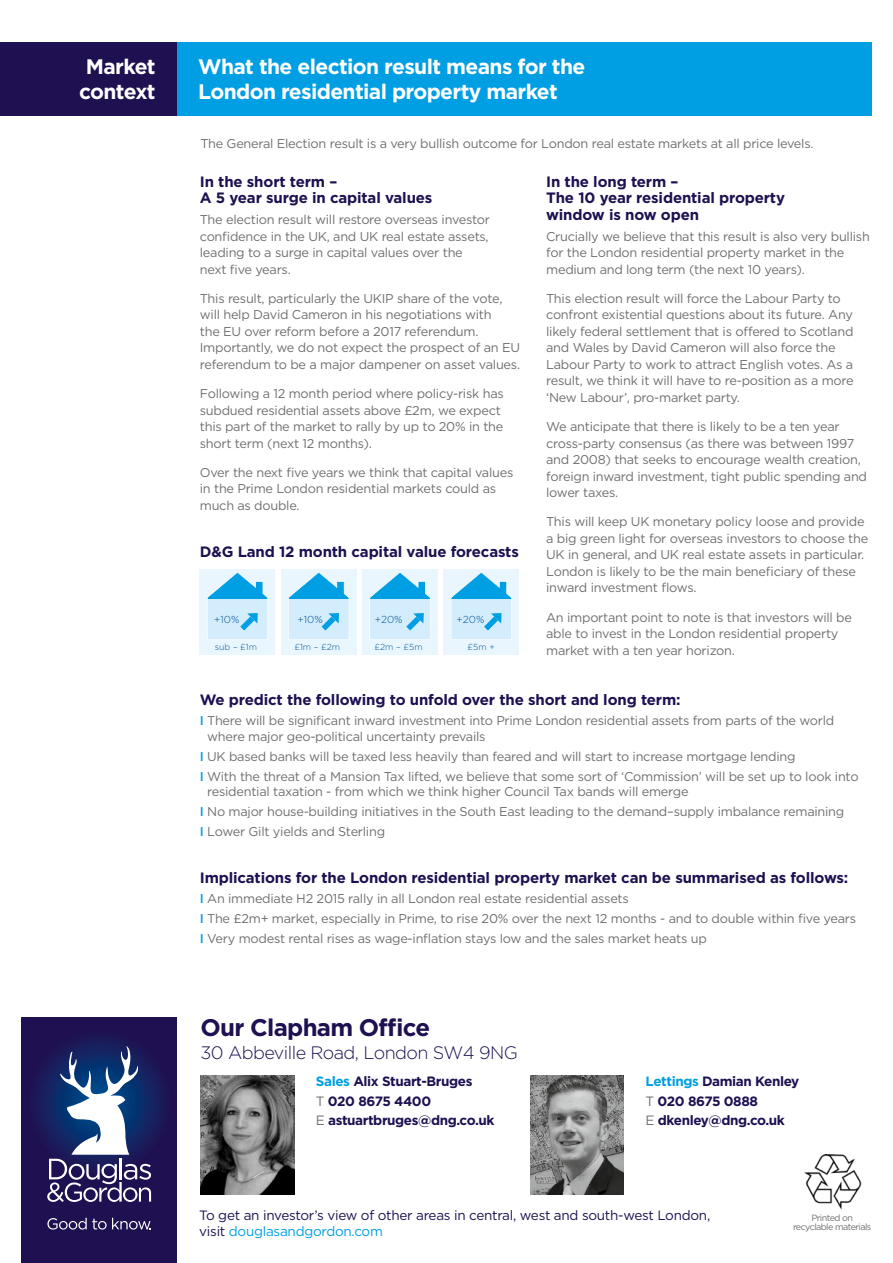
<style>
.page{position:relative;width:893px;height:1263px;background:#fff}
.page>*{position:absolute;margin:0;border:0;box-sizing:border-box;transform-origin:0 0}
.t1{font:700 24px "Gotham";letter-spacing:-.03em;color:#1e1051}
.t2{font:700 21px/25.5px "Gotham";letter-spacing:-.03em;color:#fff}
.t3{font:300 18px "Gotham";letter-spacing:-.03em;color:#1e1051}
.t4{font:700 15px/16.5px "Gotham";letter-spacing:-.01em;color:#1e1051}
.t5{font:700 13.5px/19.5px "Gotham";letter-spacing:-.03em;color:#1e1051}
.t6{font:13.5px/16.2px "Gotham";letter-spacing:-.02em;color:#1e1051}
.t7{font:12.75px/16.5px "Gotham";letter-spacing:-.02em;color:#6f6f6e}
.t8{font:300 10.2px "Gotham";color:#00589a}
.t9{font:9px/9px "Gotham";letter-spacing:-.06em;color:#6f6f6e;text-align:center}
.t10{font:300 8.7px "Gotham";color:#00589a}
.s1{font-weight:500;color:#009ee3}
.s2{color:#009ee3}
.s3{font-weight:400;color:#6f6f6e}
</style>
<div class="page">
<div style="left:21px;top:1017px;width:156px;height:246px;background:#1e1051"></div>
<div style="left:28px;top:1031px;width:143px;height:142px;background:#1c1857;border-radius:71px"></div>
<svg style="left:47px;top:1046px;width:104px;height:156px"></svg>
<svg style="left:47px;top:1218px;width:104px;height:11px"></svg>
<img style="left:200px;top:1075px;width:94px;height:120px">
<img style="left:530px;top:1075px;width:94px;height:120px">
<img style="left:804px;top:1154px;width:58px;height:56px">
<div style="left:177px;top:43px;width:695px;height:73px;background:#009ee3"></div>
<div style="left:0;top:43px;width:177px;height:73px;background:#1e1051"></div>
<div style="left:200px;top:568px;width:75px;height:86px;background:#eaf6fe"></div>
<svg style="left:207px;top:573px;width:61px;height:67px"></svg>
<div style="left:281px;top:568px;width:75px;height:86px;background:#eaf6fe"></div>
<svg style="left:288px;top:572px;width:61px;height:68px"></svg>
<div style="left:362px;top:568px;width:75px;height:86px;background:#eaf6fe"></div>
<svg style="left:369px;top:573px;width:61px;height:67px"></svg>
<div style="left:444px;top:568px;width:75px;height:86px;background:#eaf6fe"></div>
<svg style="left:451px;top:573px;width:61px;height:67px"></svg>
<h2 class="t2" style="left:79px;top:53px;width:78px;text-align:center">Market context</h2>
<h2 class="t2" style="left:198px;top:53px;width:389px">What the election result means for the<br>London residential property market</h2>
<p class="t7" style="left:200px;top:135px;width:615px">The General Election result is a very bullish outcome for London real estate markets at all price levels.</p>
<p class="t4" style="left:200px;top:173px;width:234px">In the short term –<br>A 5 year surge in capital values</p>
<p class="t7" style="left:200px;top:211px;width:292px">The election result will restore overseas investor confidence in the UK, and UK real estate assets, leading to a surge in capital values over the next five years.</p>
<p class="t7" style="left:200px;top:290px;width:322px">This result, particularly the UKIP share of the vote, will help David Cameron in his negotiations with<br>the EU over reform before a 2017 referendum.<br>Importantly, we do not expect the prospect of an EU referendum to be a major dampener on asset values.</p>
<p class="t7" style="left:200px;top:385px;width:305px">Following a 12 month period where policy-risk has subdued residential assets above £2m, we expect this part of the market to rally by up to 20% in the short term (next 12 months).</p>
<p class="t7" style="left:200px;top:464px;width:315px">Over the next five years we think that capital values in the Prime London residential markets could as much as double.</p>
<p class="t4" style="left:200px;top:543px;width:321px">D&amp;G Land 12 month capital value forecasts</p>
<p class="t4" style="left:546px;top:173px;width:240px">In the long term –<br>The 10 year residential property window is now open</p>
<p class="t7" style="left:546px;top:227px;width:325px">Crucially we believe that this result is also very bullish for the London residential property market in the medium and long term (the next 10 years).</p>
<p class="t7" style="left:546px;top:290px;width:309px">This election result will force the Labour Party to confront existential questions about its future. Any likely federal settlement that is offered to Scotland and Wales by David Cameron will also force the Labour Party to work to attract English votes. As a result, we think it will have to re-position as a more ‘New Labour’, pro-market party.</p>
<p class="t7" style="left:546px;top:418px;width:322px">We anticipate that there is likely to be a ten year cross-party consensus (as there was between 1997 and 2008) that seeks to encourage wealth creation, foreign inward investment, tight public spending and lower taxes.</p>
<p class="t7" style="left:546px;top:513px;width:324px">This will keep UK monetary policy loose and provide a big green light for overseas investors to choose the UK in general, and UK real estate assets in particular.<br>London is likely to be the main beneficiary of these inward investment flows.</p>
<p class="t7" style="left:546px;top:608px;width:307px">An important point to note is that investors will be able to invest in the London residential property market with a ten year horizon.</p>
<p class="t4" style="left:200px;top:691px;width:482px">We predict the following to unfold over the short and long term:</p>
<p class="t7" style="left:207px;top:712px;width:629px;line-height:15.8px;text-indent:-7px"><span class="s1">I</span> There will be significant inward investment into Prime London residential assets from parts of the world where major geo-political uncertainty prevails</p>
<p class="t7" style="left:200px;top:746px;width:660px;line-height:20px"><span class="s1">I</span> UK based banks will be taxed less heavily than feared and will start to increase mortgage lending<br><span class="s1">I</span> With the threat of a Mansion Tax lifted, we believe that some sort of ‘Commission’ will be set up to look into</p>
<p class="t7" style="left:200px;top:781px;width:646px;line-height:20px;text-indent:7px">residential taxation - from which we think higher Council Tax bands will emerge<br><span class="s1">I</span> No major house-building initiatives in the South East leading to the demand–supply imbalance remaining<br><span class="s1">I</span> Lower Gilt yields and Sterling</p>
<p class="t4" style="left:200px;top:869px;width:650px">Implications for the London residential property market can be summarised as follows:</p>
<p class="t7" style="left:200px;top:888px;width:658px;line-height:20px"><span class="s1">I</span> An immediate H2 2015 rally in all London real estate residential assets<br><span class="s1">I</span> The £2m+ market, especially in Prime, to rise 20% over the next 12 months - and to double within five years<br><span class="s1">I</span> Very modest rental rises as wage-inflation stays low and the sales market heats up</p>
<p class="t8" style="left:214px;top:613px;width:27px">+10%</p>
<p class="t8" style="left:298px;top:613px;width:27px">+10%</p>
<p class="t8" style="left:457px;top:613px;width:29px">+20%</p>
<p class="t8" style="left:375px;top:613px;width:29px">+20%</p>
<p class="t10" style="left:215px;top:642px;width:44px">sub – £1m</p>
<p class="t10" style="left:294px;top:642px;width:47px">£1m – £2m</p>
<p class="t10" style="left:374px;top:642px;width:50px">£2m – £5m</p>
<p class="t10" style="left:467px;top:642px;width:29px">£5m +</p>
<h1 class="t1" style="left:200px;top:1014px;width:231px">Our Clapham Office</h1>
<h3 class="t3" style="left:200px;top:1041px;width:319px">30 Abbeville Road, London SW4 9NG</h3>
<p class="t5" style="left:316px;top:1071px;width:180px"><span class="s2">Sales</span> Alix Stuart-Bruges<br><span class="s3">T</span> 020 8675 4400<br><span class="s3">E</span> astuartbruges@dng.co.uk</p>
<p class="t5" style="left:646px;top:1071px;width:155px"><span class="s2">Lettings</span> Damian Kenley<br><span class="s3">T</span> 020 8675 0888<br><span class="s3">E</span> dkenley@dng.co.uk</p>
<p class="t6" style="left:199px;top:1207px;width:512px">To get an investor’s view of other areas in central, west and south-west London, visit <span class="s2">douglasandgordon.com</span></p>
<p class="t9" style="left:793px;top:1213px;width:80px">Printed on recyclable materials</p>
</div>
